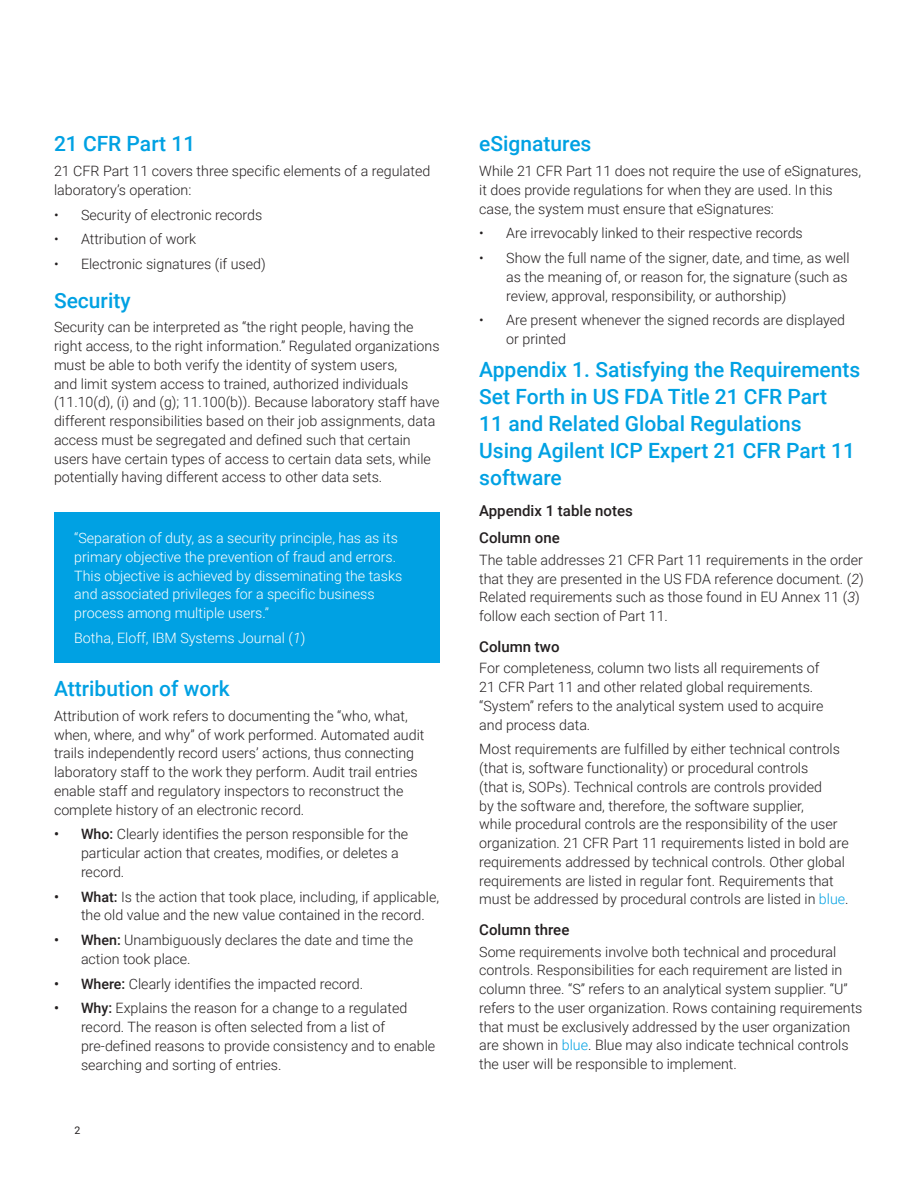
<style>
.page{position:relative;width:918px;height:1188px;background:#fff}
.page>*{position:absolute;margin:0;border:0;box-sizing:border-box;transform-origin:0 0}
.DATA_text_black{font:500 21px/27px "Roboto";color:#00a1e3}
.DATA_text_black-2{font:500 15px "Roboto";color:#231f20}
.DATA_text_black-3{font:300 14.25px/18.8px "Roboto";color:#231f20}
.DATA_text_black-4{font:300 14.25px/18.8px "Roboto";color:#fff}
.t1{font:10.5px "Roboto";color:#231f20}
.s1{font-style:italic}
.s2{font-weight:500}
.s3{color:#00a1e3}
</style>
<div class="page">
<div style="left:54px;top:512px;width:386px;height:151px;background:#00a1e3"></div>
<p class="DATA_text_black" style="left:54px;top:130px;width:143px">21 CFR Part 11</p>
<p class="DATA_text_black-3" style="left:54px;top:161px;width:378px">21 CFR Part 11 covers three specific elements of a regulated laboratory’s operation:</p>
<p class="DATA_text_black-3" style="left:54px;top:205px;width:210px">• Security of electronic records</p>
<p class="DATA_text_black-3" style="left:54px;top:229px;width:144px">• Attribution of work</p>
<p class="DATA_text_black-3" style="left:54px;top:254px;width:213px">• Electronic signatures (if used)</p>
<p class="DATA_text_black" style="left:54px;top:286px;width:78px">Security</p>
<p class="DATA_text_black-3" style="left:54px;top:317px;width:387px">Security can be interpreted as “the right people, having the right access, to the right information.” Regulated organizations must be able to both verify the identity of system users,<br>and limit system access to trained, authorized individuals (11.10(d), (i) and (g); 11.100(b)). Because laboratory staff have different responsibilities based on their job assignments, data access must be segregated and defined such that certain users have certain types of access to certain data sets, while potentially having different access to other data sets.</p>
<p class="DATA_text_black-4" style="left:74px;top:528px;width:330px">“Separation of duty, as a security principle, has as its primary objective the prevention of fraud and errors.<br>This objective is achieved by disseminating the tasks and associated privileges for a specific business process among multiple users.”</p>
<p class="DATA_text_black-4" style="left:74px;top:628px;width:233px">Botha, Eloff, IBM Systems Journal (<span class="s1">1</span>)</p>
<p class="DATA_text_black" style="left:54px;top:674px;width:177px">Attribution of work</p>
<p class="DATA_text_black-3" style="left:54px;top:706px;width:372px">Attribution of work refers to documenting the “who, what, when, where, and why” of work performed. Automated audit trails independently record users’ actions, thus connecting laboratory staff to the work they perform. Audit trail entries enable staff and regulatory inspectors to reconstruct the complete history of an electronic record.</p>
<p class="DATA_text_black-3" style="left:81px;top:824px;width:329px;text-indent:-27px"><span class="s2">• Who:</span> Clearly identifies the person responsible for the particular action that creates, modifies, or deletes a record.</p>
<p class="DATA_text_black-3" style="left:81px;top:887px;width:360px;text-indent:-27px"><span class="s2">• What:</span> Is the action that took place, including, if applicable, the old value and the new value contained in the record.</p>
<p class="DATA_text_black-3" style="left:81px;top:930px;width:334px;text-indent:-27px"><span class="s2">• When:</span> Unambiguously declares the date and time the action took place.</p>
<p class="DATA_text_black-3" style="left:54px;top:974px;width:311px"><span class="s2">• Where:</span> Clearly identifies the impacted record.</p>
<p class="DATA_text_black-3" style="left:81px;top:998px;width:356px;text-indent:-27px"><span class="s2">• Why:</span> Explains the reason for a change to a regulated record. The reason is often selected from a list of pre‑defined reasons to provide consistency and to enable searching and sorting of entries.</p>
<p class="t1" style="left:75px;top:1123px;width:7px">2</p>
<p class="DATA_text_black" style="left:479px;top:130px;width:114px">eSignatures</p>
<p class="DATA_text_black-3" style="left:479px;top:161px;width:383px">While 21 CFR Part 11 does not require the use of eSignatures, it does provide regulations for when they are used. In this case, the system must ensure that eSignatures:</p>
<p class="DATA_text_black-3" style="left:479px;top:223px;width:325px">• Are irrevocably linked to their respective records</p>
<p class="DATA_text_black-3" style="left:506px;top:248px;width:345px;text-indent:-27px">• Show the full name of the signer, date, and time, as well as the meaning of, or reason for, the signature (such as review, approval, responsibility, or authorship)</p>
<p class="DATA_text_black-3" style="left:506px;top:310px;width:340px;text-indent:-27px">• Are present whenever the signed records are displayed or printed</p>
<p class="DATA_text_black" style="left:479px;top:355px;width:383px">Appendix 1. Satisfying the Requirements<br>Set Forth in US FDA Title 21 CFR Part<br>11 and Related Global Regulations<br>Using Agilent ICP Expert 21 CFR Part 11 software</p>
<p class="DATA_text_black-2" style="left:479px;top:500px;width:155px">Appendix 1 table notes</p>
<p class="DATA_text_black-2" style="left:479px;top:528px;width:82px">Column one</p>
<p class="DATA_text_black-3" style="left:479px;top:550px;width:386px">The table addresses 21 CFR Part 11 requirements in the order that they are presented in the US FDA reference document. (<span class="s1">2</span>)<br>Related requirements such as those found in EU Annex 11 (<span class="s1">3</span>) follow each section of Part 11.</p>
<p class="DATA_text_black-2" style="left:479px;top:636px;width:82px">Column two</p>
<p class="DATA_text_black-3" style="left:479px;top:658px;width:346px">For completeness, column two lists all requirements of 21 CFR Part 11 and other related global requirements. “System” refers to the analytical system used to acquire and process data.</p>
<p class="DATA_text_black-3" style="left:479px;top:739px;width:371px">Most requirements are fulfilled by either technical controls (that is, software functionality) or procedural controls<br>(that is, SOPs). Technical controls are controls provided<br>by the software and, therefore, the software supplier,<br>while procedural controls are the responsibility of the user organization. 21 CFR Part 11 requirements listed in bold are requirements addressed by technical controls. Other global requirements are listed in regular font. Requirements that must be addressed by procedural controls are listed in <span class="s3">blue</span>.</p>
<p class="DATA_text_black-2" style="left:479px;top:919px;width:92px">Column three</p>
<p class="DATA_text_black-3" style="left:479px;top:942px;width:385px">Some requirements involve both technical and procedural controls. Responsibilities for each requirement are listed in column three. “S” refers to an analytical system supplier. “U” refers to the user organization. Rows containing requirements that must be exclusively addressed by the user organization are shown in <span class="s3">blue</span>. Blue may also indicate technical controls the user will be responsible to implement.</p>
</div>
